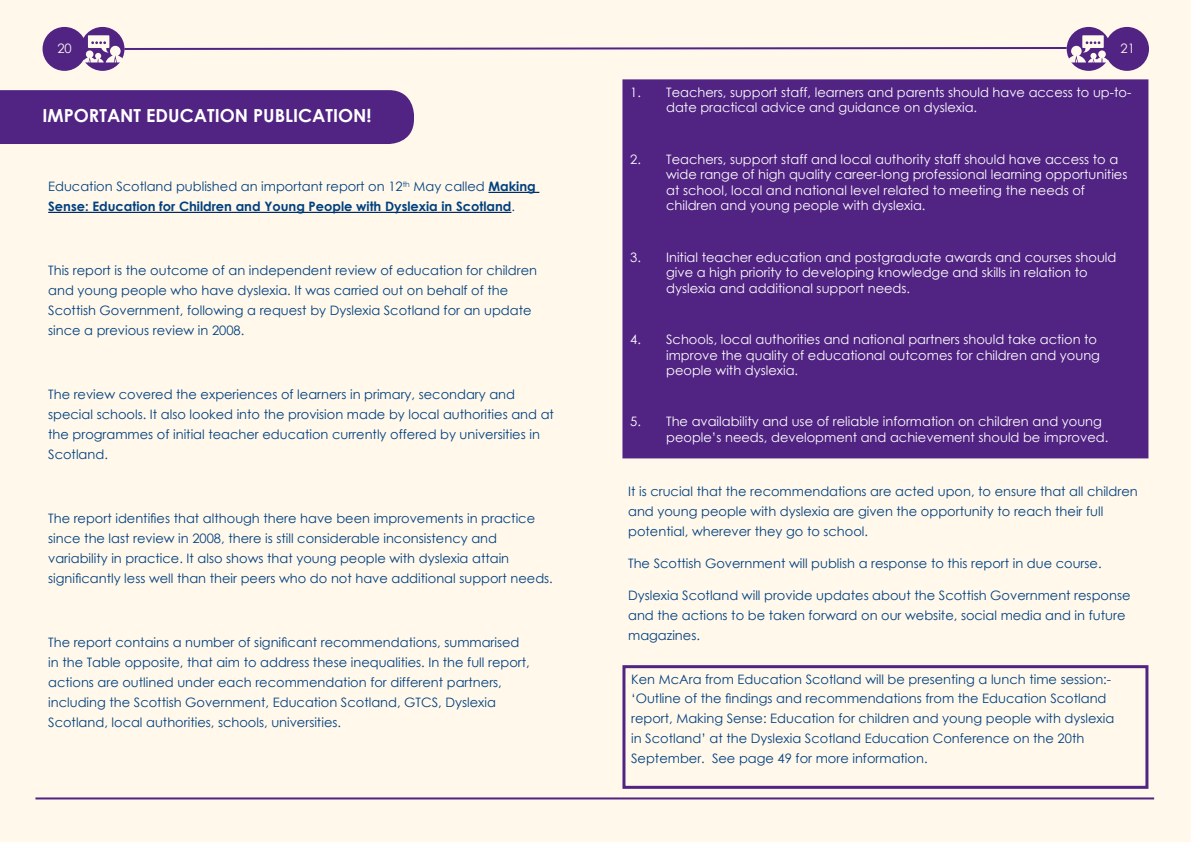
<style>
.page{position:relative;width:1191px;height:842px;background:#fff8eb}
.page>*{position:absolute;margin:0;border:0;box-sizing:border-box;transform-origin:0 0}
.t1{font:700 18px "Century Gothic";color:#fff}
.t2{font:13px/20px "Century Gothic";color:#00407f}
.t3{font:13px/15.6px "Century Gothic";color:#fff}
.t4{font:700 13px/20px "Century Gothic";color:#00407f}
.t5{font:13px "Century Gothic";color:#fffaed}
.s1{font-weight:400}
</style>
<div class="page">
<div style="left:1105px;top:27px;width:44px;height:44px;background:#512383;border-radius:50%"></div>
<div style="left:43px;top:27px;width:43px;height:44px;background:#512383;border-radius:50%"></div>
<div style="left:81px;top:27px;width:43px;height:44px;background:#512383;border-radius:50%"></div>
<svg style="left:1066px;top:27px;width:44px;height:44px"></svg>
<div style="left:623px;top:80px;width:524px;height:377px;background:#512383"></div>
<div style="left:622px;top:79px;width:526px;height:379px;border:2px solid #512383"></div>
<div style="left:0;top:90px;width:414px;height:54px;background:#512383"></div>
<hr style="left:488px;top:192px;width:51px;height:1px;background:#00255b">
<hr style="left:48px;top:212px;width:463px;height:1px;background:#00255b">
<div style="left:622px;top:665px;width:526px;height:124px;border:3px solid #512383"></div>
<hr style="left:35px;top:797px;width:1119px;height:2px;background:#512383">
<svg style="left:83px;top:35px;width:1026px;height:27px"></svg>
<p class="t5" style="left:57px;top:39px;width:16px">20</p>
<p class="t5" style="left:1120px;top:39px;width:16px">21</p>
<p class="t3" style="left:666px;top:84px;width:467px;text-indent:-36px">1. Teachers, support staff, learners and parents should have access to up-to&shy;date practical advice and guidance on dyslexia.</p>
<p class="t3" style="left:666px;top:151px;width:463px;text-indent:-36px">2. Teachers, support staff and local authority staff should have access to a wide range of high quality career-long professional learning opportunities at school, local and national level related to meeting the needs of children and young people with dyslexia.</p>
<p class="t3" style="left:666px;top:249px;width:452px;text-indent:-36px">3. Initial teacher education and postgraduate awards and courses should give a high priority to developing knowledge and skills in relation to dyslexia and additional support needs.</p>
<p class="t3" style="left:666px;top:331px;width:435px;text-indent:-36px">4. Schools, local authorities and national partners should take action to improve the quality of educational outcomes for children and young people with dyslexia.</p>
<p class="t3" style="left:666px;top:414px;width:443px;text-indent:-36px">5. The availability and use of reliable information on children and young people’s needs, development and achievement should be improved.</p>
<h1 class="t1" style="left:43px;top:102px;width:331px">IMPORTANT EDUCATION PUBLICATION!</h1>
<p class="t4" style="left:48px;top:176px;width:489px"><span class="s1">Education Scotland published an important report on 12</span><sup>th</sup> <span class="s1">May called</span> Making<br>Sense: Education for Children and Young People with Dyslexia in Scotland<span class="s1">.</span></p>
<p class="t2" style="left:48px;top:260px;width:490px">This report is the outcome of an independent review of education for children and young people who have dyslexia. It was carried out on behalf of the Scottish Government, following a request by Dyslexia Scotland for an update since a previous review in 2008.</p>
<p class="t2" style="left:48px;top:384px;width:507px">The review covered the experiences of learners in primary, secondary and special schools. It also looked into the provision made by local authorities and at the programmes of initial teacher education currently offered by universities in Scotland.</p>
<p class="t2" style="left:48px;top:508px;width:506px">The report identifies that although there have been improvements in practice since the last review in 2008, there is still considerable inconsistency and variability in practice. It also shows that young people with dyslexia attain significantly less well than their peers who do not have additional support needs.</p>
<p class="t2" style="left:48px;top:632px;width:483px">The report contains a number of significant recommendations, summarised in the Table opposite, that aim to address these inequalities. In the full report, actions are outlined under each recommendation for different partners, including the Scottish Government, Education Scotland, GTCS, Dyslexia Scotland, local authorities, schools, universities.</p>
<p class="t2" style="left:628px;top:481px;width:511px">It is crucial that the recommendations are acted upon, to ensure that all children and young people with dyslexia are given the opportunity to reach their full potential, wherever they go to school.</p>
<p class="t2" style="left:628px;top:553px;width:475px">The Scottish Government will publish a response to this report in due course.</p>
<p class="t2" style="left:628px;top:585px;width:504px">Dyslexia Scotland will provide updates about the Scottish Government response and the actions to be taken forward on our website, social media and in future magazines.</p>
<p class="t2" style="left:631px;top:669px;width:484px">Ken McAra from Education Scotland will be presenting a lunch time session:- ‘Outline of the findings and recommendations from the Education Scotland report, Making Sense: Education for children and young people with dyslexia in Scotland’ at the Dyslexia Scotland Education Conference on the 20th September. See page 49 for more information.</p>
</div>
